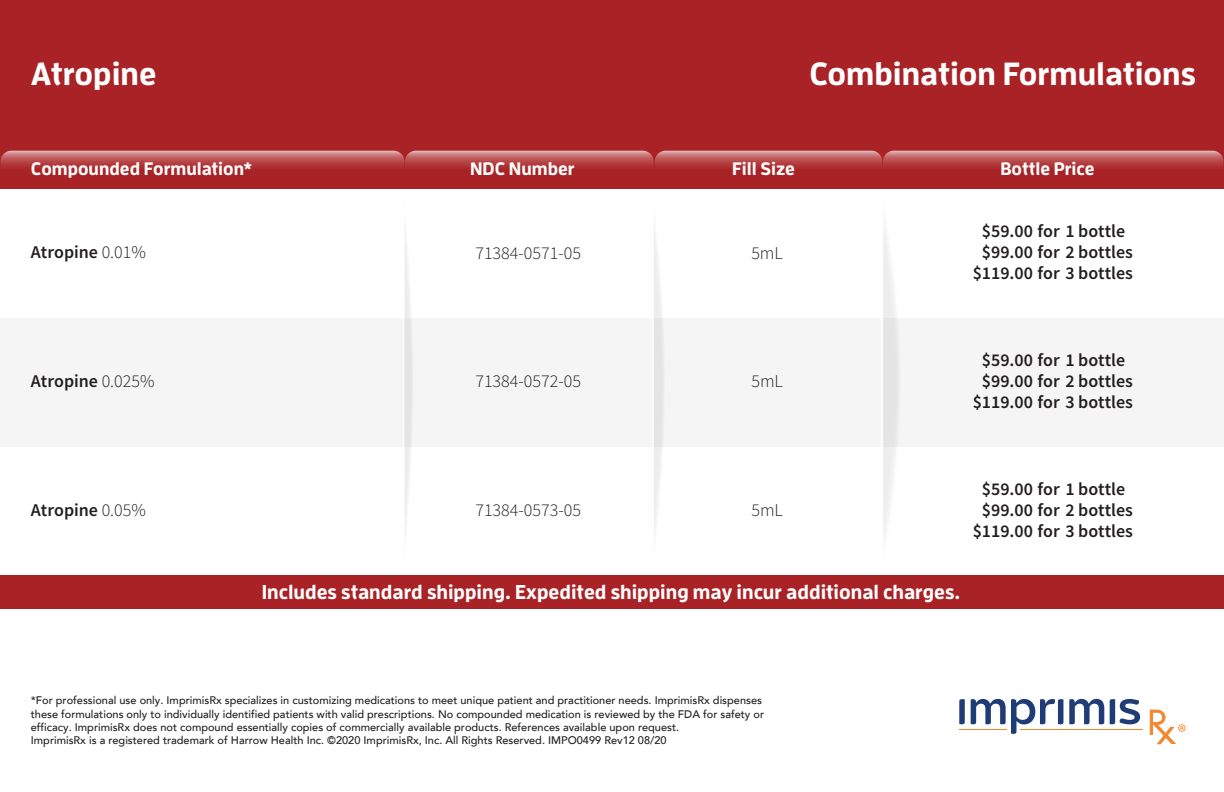
<style>
.page{position:relative;width:1224px;height:792px;background:#fff}
.page>*{position:absolute;margin:0;border:0;box-sizing:border-box;transform-origin:0 0}
.t1{font:700 32px "Enzo OT";color:#fff}
.t2{font:700 20px "Enzo OT";color:#fff}
.t3{font:600 18px/21px "Source Sans Pro";color:#231f20;text-align:center}
.t4{font:700 18px "Enzo OT";color:#fff}
.t5{font:300 18px "Source Sans Pro";color:#231f20}
.t6{font:500 11px/13.2px "Avenir LT";color:#231f20}
.s1{font-weight:300}
</style>
<div class="page">
<div style="left:0;top:0;width:1224px;height:188px;background:#a82226"></div>
<div style="left:0;top:575px;width:1224px;height:34px;background:#a82226"></div>
<svg style="left:1px;top:151px;width:1223px;height:386px"></svg>
<hr style="left:1020px;top:729px;width:123px;height:1px;background:#f58931">
<hr style="left:959px;top:729px;width:48px;height:1px;background:#f58931">
<svg style="left:959px;top:699px;width:6px;height:25px"></svg>
<svg style="left:971px;top:699px;width:92px;height:35px"></svg>
<svg style="left:1069px;top:699px;width:35px;height:25px"></svg>
<svg style="left:1110px;top:699px;width:30px;height:25px"></svg>
<svg style="left:1150px;top:710px;width:36px;height:34px"></svg>
<h1 class="t1" style="left:31px;top:53px;width:127px">Atropine</h1>
<h1 class="t1" style="left:809px;top:53px;width:388px">Combination Formulations</h1>
<h3 class="t4" style="left:31px;top:157px;width:223px">Compounded Formulation*</h3>
<h3 class="t4" style="left:470px;top:158px;width:106px">NDC Number</h3>
<h3 class="t4" style="left:732px;top:158px;width:64px">Fill Size</h3>
<h3 class="t4" style="left:1001px;top:158px;width:96px">Bottle Price</h3>
<h3 class="t3" style="left:31px;top:242px;width:117px">Atropine <span class="s1">0.01%</span></h3>
<h3 class="t5" style="left:751px;top:241px;width:33px">5mL</h3>
<h3 class="t5" style="left:475px;top:241px;width:107px">71384-0571-05</h3>
<h3 class="t3" style="left:973px;top:221px;width:162px">$59.00 for 1 bottle $99.00 for 2 bottles $119.00 for 3 bottles</h3>
<h3 class="t3" style="left:31px;top:370px;width:125px">Atropine <span class="s1">0.025%</span></h3>
<h3 class="t3" style="left:31px;top:499px;width:117px">Atropine <span class="s1">0.05%</span></h3>
<h3 class="t5" style="left:475px;top:370px;width:107px">71384-0572-05</h3>
<h3 class="t5" style="left:751px;top:370px;width:33px">5mL</h3>
<h3 class="t3" style="left:973px;top:349px;width:162px">$59.00 for 1 bottle $99.00 for 2 bottles $119.00 for 3 bottles</h3>
<h3 class="t5" style="left:475px;top:499px;width:107px">71384-0573-05</h3>
<h3 class="t5" style="left:751px;top:499px;width:33px">5mL</h3>
<h3 class="t3" style="left:973px;top:478px;width:162px">$59.00 for 1 bottle $99.00 for 2 bottles $119.00 for 3 bottles</h3>
<h2 class="t2" style="left:262px;top:580px;width:700px">Includes standard shipping. Expedited shipping may incur additional charges.</h2>
<p class="t6" style="left:31px;top:694px;width:735px">*For professional use only. ImprimisRx specializes in customizing medications to meet unique patient and practitioner needs. ImprimisRx dispenses these formulations only to individually identified patients with valid prescriptions. No compounded medication is reviewed by the FDA for safety or efficacy. ImprimisRx does not compound essentially copies of commercially available products. References available upon request.<br>ImprimisRx is a registered trademark of Harrow Health Inc. ©2020 ImprimisRx, Inc. All Rights Reserved. IMPO0499 Rev12 08/20</p>
</div>
